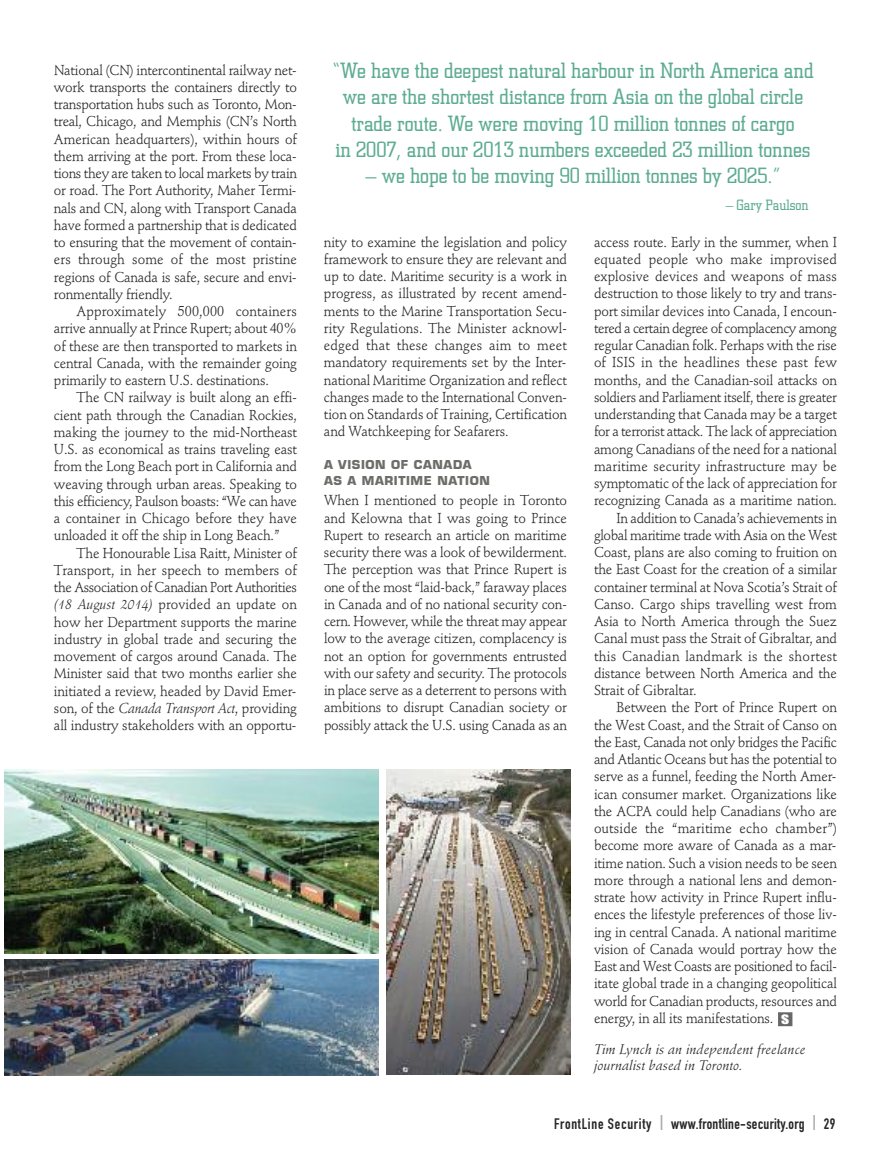
<style>
.page{position:relative;width:891px;height:1161px;background:#fff}
.page>*{position:absolute;margin:0;border:0;box-sizing:border-box;transform-origin:0 0}
.t1{font:300 22.2px/26.4px "Square Slabserif 711 BT";color:#5dac92;text-align:center}
.t2{font:15px "DIN Engschrift";letter-spacing:.02em;color:#272627}
.t3{font:300 15px "Square Slabserif 711 BT";color:#5dac92}
.t4{font:14.25px/17.2px "Stempel Schneidler";letter-spacing:-.01em;color:#272627;text-align:justify;scale:.95 1}
.t5{font:14.25px "Stempel Schneidler";letter-spacing:.01em;color:#272627;scale:.95 1}
.t6{font:14.25px "Stempel Schneidler";letter-spacing:-.03em;color:#272627;scale:.95 1}
.t7{font:14.25px "Stempel Schneidler";letter-spacing:-.035em;color:#272627;scale:.95 1}
.t8{font:14.25px "Stempel Schneidler";letter-spacing:.015em;color:#272627;scale:.95 1}
.t9{font:italic 13.8px/15.8px "Stempel Schneidler";letter-spacing:.01em;color:#272627}
.t10{font:700 12px/15.8px "Eurostile";letter-spacing:.05em;color:#6c6e69}
.t11{font:12px "Impact";color:#fff;scale:1.3 1}
.s1{font-style:italic}
.s2{font-size:21px;color:#a9a8a9}
</style>
<div class="page">
<div style="left:779px;top:1013px;width:13px;height:12px;background:#686768"></div>
<div style="left:778px;top:1012px;width:14px;height:14px;border:1px solid #686768"></div>
<img style="left:5px;top:770px;width:374px;height:183px">
<img style="left:5px;top:959px;width:374px;height:116px">
<img style="left:387px;top:770px;width:184px;height:304px">
<p class="t4" style="left:54px;top:63px;width:257px">National (CN) intercontinental railway net&shy;work transports the containers directly to transportation hubs such as Toronto, Mon&shy;treal, Chicago, and Memphis (CN’s North American headquarters), within hours of them arriving at the port. From these loca&shy;tions they are taken to local markets by train or road. The Port Authority, Maher Termi&shy;nals and CN, along with Transport Canada have formed a partnership that is dedicated to ensuring that the movement of contain&shy;ers through some of the most pristine regions of Canada is safe, secure and envi&shy;ronmentally friendly.</p>
<p class="t4" style="left:54px;top:304px;width:257px;text-indent:22px">Approximately 500,000 containers arrive annually at Prince Rupert; about 40% of these are then transported to markets in central Canada, with the remainder going primarily to eastern U.S. destinations.</p>
<p class="t4" style="left:54px;top:390px;width:257px;text-indent:23px">The CN railway is built along an effi&shy;cient path through the Canadian Rockies, making the journey to the mid-Northeast U.S. as economical as trains traveling east from the Long Beach port in California and weaving through urban areas. Speaking to this efficiency, Paulson boasts: “We can have a container in Chicago before they have unloaded it off the ship in Long Beach.”</p>
<p class="t4" style="left:54px;top:546px;width:257px;text-indent:23px">The Honourable Lisa Raitt, Minister of Transport, in her speech to members of the Association of Canadian Port Authorities <span class="s1">(18 August 2014)</span> provided an update on how her Department supports the marine industry in global trade and securing the movement of cargos around Canada. The Minister said that two months earlier she initiated a review, headed by David Emer&shy;son, of the <span class="s1">Canada Transport Act</span>, providing all industry stakeholders with an opportu-</p>
<h1 class="t1" style="left:332px;top:59px;width:483px">“We have the deepest natural harbour in North America and we are the shortest distance from Asia on the global circle trade route. We were moving 10 million tonnes of cargo<br>in 2007, and our 2013 numbers exceeded 23 million tonnes</h1>
<h1 class="t1" style="left:366px;top:164px;width:416px">– we hope to be moving 90 million tonnes by 2025.”</h1>
<p class="t3" style="left:726px;top:200px;width:84px">– Gary Paulson</p>
<p class="t4" style="left:324px;top:234px;width:257px">nity to examine the legislation and policy framework to ensure they are relevant and up to date. Maritime security is a work in progress, as illustrated by recent amend&shy;ments to the Marine Transportation Secu&shy;rity Regulations. The Minister acknowl&shy;edged that these changes aim to meet mandatory requirements set by the Inter&shy;national Maritime Organization and reflect changes made to the International Conven&shy;tion on Standards of Training, Certification and Watchkeeping for Seafarers.</p>
<p class="t10" style="left:324px;top:458px;width:167px">A VISION OF CANADA<br>AS A MARITIME NATION</p>
<p class="t4" style="left:324px;top:493px;width:257px">When I mentioned to people in Toronto and Kelowna that I was going to Prince Rupert to research an article on maritime security there was a look of bewilderment.<br>The perception was that Prince Rupert is one of the most “laid-back,” faraway places in Canada and of no national security con&shy;cern. However, while the threat may appear low to the average citizen, complacency is not an option for governments entrusted with our safety and security. The protocols in place serve as a deterrent to persons with ambitions to disrupt Canadian society or possibly attack the U.S. using Canada as an</p>
<p class="t4" style="left:594px;top:234px;width:257px">access route. Early in the summer, when I</p>
<p class="t5" style="left:594px;top:253px;width:257px">equated people who make improvised</p>
<p class="t4" style="left:594px;top:269px;width:257px">explosive devices and weapons of mass</p>
<p class="t4" style="left:594px;top:286px;width:257px">destruction to those likely to try and trans-</p>
<p class="t4" style="left:594px;top:303px;width:257px">port similar devices into Canada, I encoun-</p>
<p class="t7" style="left:594px;top:322px;width:257px">tered a certain degree of complacency among</p>
<p class="t4" style="left:594px;top:338px;width:257px">regular Canadian folk. Perhaps with the rise</p>
<p class="t5" style="left:594px;top:357px;width:257px">of ISIS in the headlines these past few</p>
<p class="t4" style="left:594px;top:372px;width:257px">months, and the Canadian-soil attacks on</p>
<p class="t4" style="left:594px;top:390px;width:257px">soldiers and Parliament itself, there is greater</p>
<p class="t4" style="left:594px;top:407px;width:257px">understanding that Canada may be a target</p>
<p class="t6" style="left:594px;top:426px;width:257px">for a terrorist attack. The lack of appreciation</p>
<p class="t4" style="left:594px;top:441px;width:257px">among Canadians of the need for a national</p>
<p class="t4" style="left:594px;top:459px;width:257px">maritime security infrastructure may be</p>
<p class="t4" style="left:594px;top:476px;width:257px">symptomatic of the lack of appreciation for</p>
<p class="t4" style="left:594px;top:493px;width:257px">recognizing Canada as a maritime nation.</p>
<p class="t4" style="left:617px;top:510px;width:234px">In addition to Canada’s achievements in</p>
<p class="t4" style="left:594px;top:528px;width:257px">global maritime trade with Asia on the West</p>
<p class="t4" style="left:594px;top:545px;width:257px">Coast, plans are also coming to fruition on</p>
<p class="t4" style="left:594px;top:562px;width:257px">the East Coast for the creation of a similar</p>
<p class="t4" style="left:594px;top:579px;width:257px">container terminal at Nova Scotia’s Strait of</p>
<p class="t4" style="left:594px;top:597px;width:257px">Canso. Cargo ships travelling west from</p>
<p class="t4" style="left:594px;top:614px;width:257px">Asia to North America through the Suez</p>
<p class="t4" style="left:594px;top:631px;width:257px">Canal must pass the Strait of Gibraltar, and</p>
<p class="t8" style="left:594px;top:650px;width:257px">this Canadian landmark is the shortest</p>
<p class="t4" style="left:594px;top:666px;width:257px">distance between North America and the</p>
<p class="t4" style="left:594px;top:683px;width:109px">Strait of Gibraltar.</p>
<p class="t4" style="left:617px;top:700px;width:234px">Between the Port of Prince Rupert on</p>
<p class="t4" style="left:594px;top:717px;width:257px">the West Coast, and the Strait of Canso on</p>
<p class="t4" style="left:594px;top:735px;width:257px">the East, Canada not only bridges the Pacific</p>
<p class="t4" style="left:594px;top:752px;width:257px">and Atlantic Oceans but has the potential to</p>
<p class="t4" style="left:594px;top:769px;width:257px">serve as a funnel, feeding the North Amer-</p>
<p class="t4" style="left:594px;top:786px;width:257px">ican consumer market. Organizations like</p>
<p class="t4" style="left:594px;top:804px;width:257px">the ACPA could help Canadians (who are</p>
<p class="t5" style="left:594px;top:822px;width:257px">outside the “maritime echo chamber”)</p>
<p class="t4" style="left:594px;top:838px;width:257px">become more aware of Canada as a mar-</p>
<p class="t4" style="left:594px;top:855px;width:257px">itime nation. Such a vision needs to be seen</p>
<p class="t4" style="left:594px;top:873px;width:257px">more through a national lens and demon-</p>
<p class="t4" style="left:594px;top:890px;width:257px">strate how activity in Prince Rupert influ-</p>
<p class="t4" style="left:594px;top:907px;width:257px">ences the lifestyle preferences of those liv-</p>
<p class="t4" style="left:594px;top:924px;width:257px">ing in central Canada. A national maritime</p>
<p class="t4" style="left:594px;top:942px;width:257px">vision of Canada would portray how the</p>
<p class="t4" style="left:594px;top:959px;width:257px">East and West Coasts are positioned to facil-</p>
<p class="t4" style="left:594px;top:976px;width:257px">itate global trade in a changing geopolitical</p>
<p class="t4" style="left:594px;top:993px;width:257px">world for Canadian products, resources and</p>
<p class="t4" style="left:594px;top:1011px;width:190px">energy, in all its manifestations.</p>
<p class="t9" style="left:594px;top:1043px;width:213px">Tim Lynch is an independent freelance journalist based in Toronto.</p>
<p class="t11" style="left:781px;top:1013px;width:8px">S</p>
<p class="t2" style="left:554px;top:1118px;width:283px">FrontLine Security <span class="s2">I</span> www.frontline-security.org <span class="s2">I</span> 29</p>
</div>
